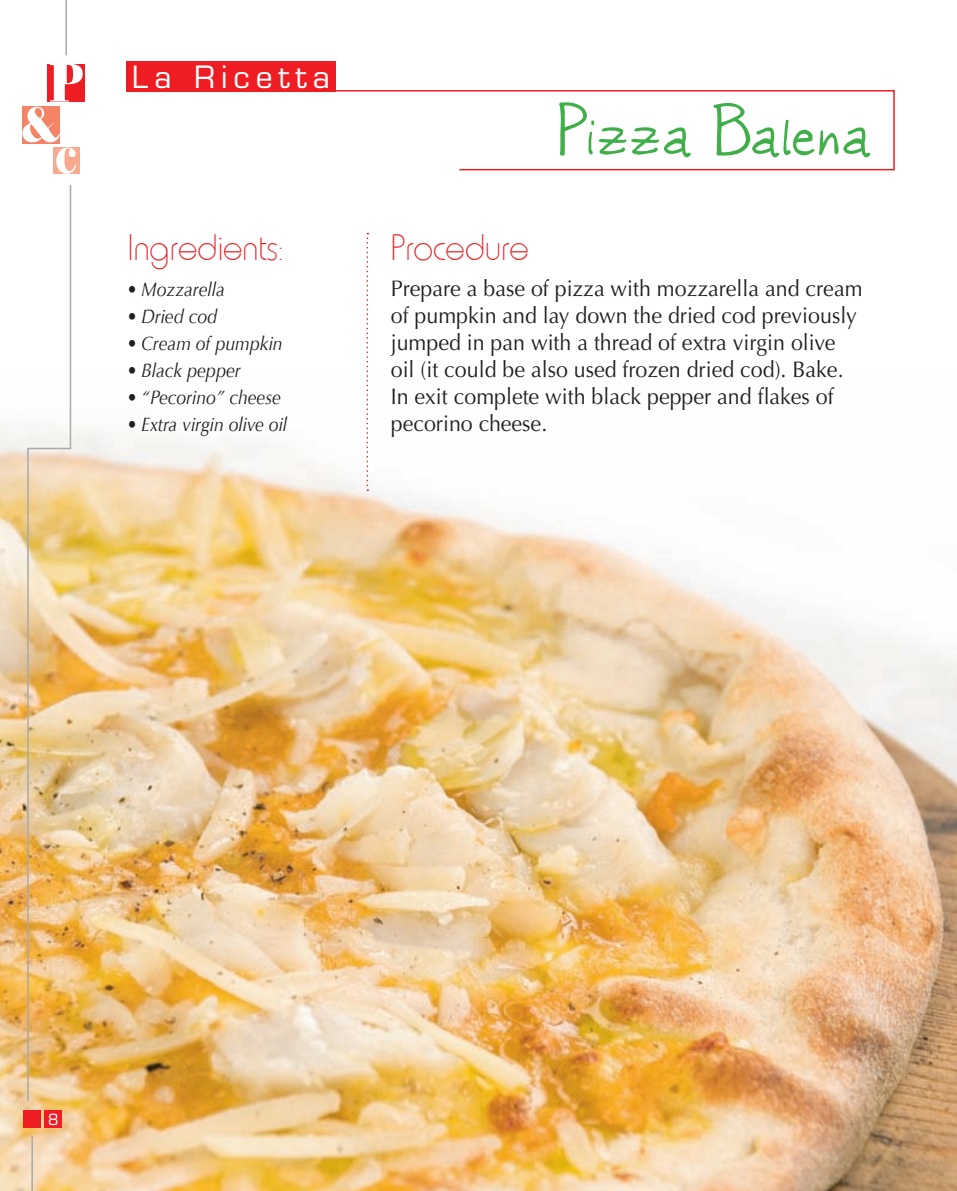
<style>
.page{position:relative;width:957px;height:1191px;background:#fff}
.page>*{position:absolute;margin:0;border:0;box-sizing:border-box;transform-origin:0 0}
.t1{font:60px "juleswriting";color:#40ae49}
.t2{font:100 37.5px "Hammer";color:#ee1d23}
.t3{font:30px "Eurostile";letter-spacing:.2em;color:#fff}
.t4{font:22.5px/27px "Optima";color:#231f20;scale:.95 1}
.t5{font:italic 19.5px "Optima";color:#231f20;scale:.9 1}
.t6{font:15px "Eurostile";color:#fff}
</style>
<div class="page">
<img style="left:0;top:428px;width:957px;height:763px">
<div style="left:23px;top:1110px;width:17px;height:17px;background:#ee1d23"></div>
<div style="left:45px;top:1110px;width:17px;height:17px;background:#ee1d23"></div>
<hr style="left:65px;top:0;width:2px;height:55px;background:#a8a9ad">
<hr style="left:31px;top:1135px;width:2px;height:56px;background:#a8a9ad">
<svg style="left:26px;top:185px;width:46px;height:917px"></svg>
<div style="left:47px;top:64px;width:38px;height:37px;background:#ee1d23"></div>
<svg style="left:22px;top:64px;width:61px;height:110px"></svg>
<svg style="left:291px;top:90px;width:604px;height:81px"></svg>
<div style="left:126px;top:61px;width:210px;height:30px;background:#ee1d23"></div>
<svg style="left:366px;top:233px;width:2px;height:258px"></svg>
<h3 class="t3" style="left:132px;top:66px;width:200px">La Ricetta</h3>
<h2 class="t2" style="left:128px;top:227px;width:157px">Ingredients:</h2>
<p class="t5" style="left:128px;top:278px;width:109px">• Mozzarella</p>
<p class="t5" style="left:128px;top:305px;width:101px">• Dried cod</p>
<p class="t5" style="left:128px;top:332px;width:174px">• Cream of pumpkin</p>
<p class="t5" style="left:128px;top:359px;width:127px">• Black pepper</p>
<p class="t5" style="left:128px;top:386px;width:172px">• “Pecorino” cheese</p>
<p class="t5" style="left:128px;top:413px;width:179px">• Extra virgin olive oil</p>
<h1 class="t1" style="left:556px;top:118px;width:317px">Pizza Balena</h1>
<h2 class="t2" style="left:391px;top:227px;width:139px">Procedure</h2>
<p class="t4" style="left:391px;top:277px;width:498px">Prepare a base of pizza with mozzarella and cream of pumpkin and lay down the dried cod previously jumped in pan with a thread of extra virgin olive oil (it could be also used frozen dried cod). Bake.<br>In exit complete with black pepper and flakes of pecorino cheese.</p>
<p class="t6" style="left:48px;top:1113px;width:12px">8</p>
</div>
